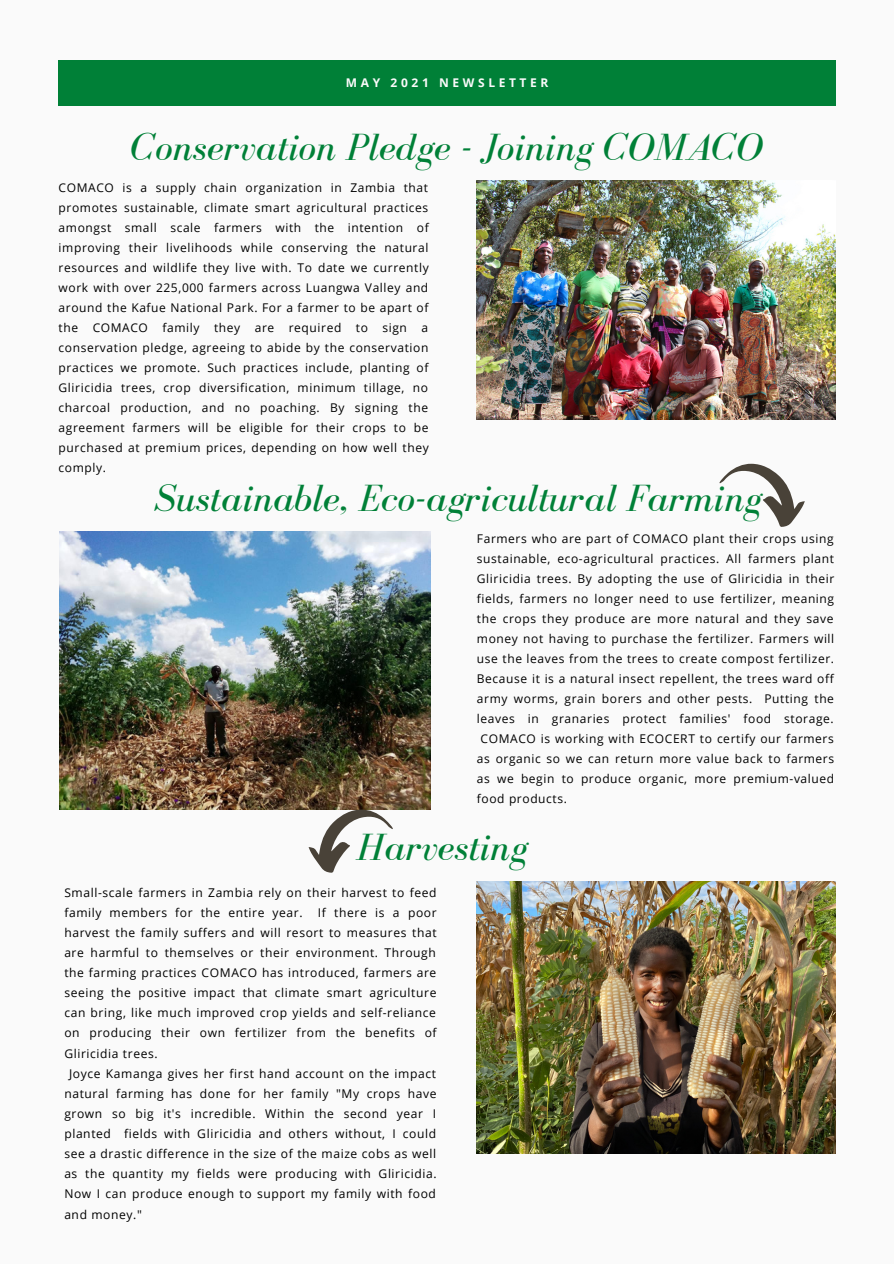
<style>
.page{position:relative;width:894px;height:1264px;background:#fff}
.page>*{position:absolute;margin:0;border:0;box-sizing:border-box;transform-origin:0 0}
.t1{font:italic 39px "Bodoni FLF";color:#008037}
.t2{font:12px/20.1px "Open Sans";letter-spacing:.05em;color:#000;text-align:justify}
.t3{font:700 12px "Open Sans";letter-spacing:.3em;color:#fafafa}
</style>
<div class="page">
<div style="left:0;top:0;width:893px;height:1263px;background:#fafafa"></div>
<div style="left:59px;top:60px;width:776px;height:45px;background:#008037"></div>
<img style="left:60px;top:531px;width:370px;height:278px">
<img style="left:477px;top:181px;width:358px;height:239px">
<img style="left:477px;top:881px;width:358px;height:272px">
<svg style="left:719px;top:464px;width:85px;height:63px"></svg>
<svg style="left:308px;top:809px;width:85px;height:63px"></svg>
<p class="t3" style="left:346px;top:74px;width:204px">MAY 2021 NEWSLETTER</p>
<p class="t1" style="left:130px;top:126px;width:634px">Conservation Pledge - Joining COMACO</p>
<p class="t2" style="left:59px;top:177px;width:371px">COMACO is a supply chain organization in Zambia that promotes sustainable, climate smart agricultural practices amongst small scale farmers with the intention of improving their livelihoods while conserving the natural resources and wildlife they live with. To date we currently work with over 225,000 farmers across Luangwa Valley and around the Kafue National Park. For a farmer to be apart of the COMACO family they are required to sign a conservation pledge, agreeing to abide by the conservation practices we promote. Such practices include, planting of Gliricidia trees, crop diversification, minimum tillage, no charcoal production, and no poaching. By signing the agreement farmers will be eligible for their crops to be purchased at premium prices, depending on how well they comply.</p>
<p class="t1" style="left:154px;top:477px;width:608px">Sustainable, Eco-agricultural Farming</p>
<p class="t2" style="left:477px;top:528px;width:358px">Farmers who are part of COMACO plant their crops using</p>
<p class="t2" style="left:477px;top:548px;width:358px">sustainable, eco-agricultural practices. All farmers plant</p>
<p class="t2" style="left:477px;top:568px;width:359px">Gliricidia trees. By adopting the use of Gliricidia in their</p>
<p class="t2" style="left:477px;top:588px;width:358px">fields, farmers no longer need to use fertilizer, meaning</p>
<p class="t2" style="left:477px;top:608px;width:358px">the crops they produce are more natural and they save</p>
<p class="t2" style="left:477px;top:628px;width:359px">money not having to purchase the fertilizer. Farmers will</p>
<p class="t2" style="left:477px;top:648px;width:358px">use the leaves from the trees to create compost fertilizer.</p>
<p class="t2" style="left:477px;top:668px;width:358px">Because it is a natural insect repellent, the trees ward off</p>
<p class="t2" style="left:477px;top:688px;width:358px">army worms, grain borers and other pests. Putting the</p>
<p class="t2" style="left:477px;top:708px;width:358px">leaves in granaries protect families' food storage.</p>
<p class="t2" style="left:480px;top:728px;width:354px">COMACO is working with ECOCERT to certify our farmers</p>
<p class="t2" style="left:477px;top:748px;width:359px">as organic so we can return more value back to farmers</p>
<p class="t2" style="left:477px;top:768px;width:359px">as we begin to produce organic, more premium-valued</p>
<p class="t2" style="left:477px;top:788px;width:91px">food products.</p>
<p class="t1" style="left:357px;top:826px;width:172px">Harvesting</p>
<p class="t2" style="left:64px;top:881px;width:373px">Small-scale farmers in Zambia rely on their harvest to feed family members for the entire year.</p>
<p class="t2" style="left:64px;top:902px;width:374px;text-indent:253px">If there is a poor harvest the family suffers and will resort to measures that are harmful to themselves or their environment. Through the farming practices COMACO has introduced, farmers are seeing the positive impact that climate smart agriculture can bring, like much improved crop yields and self-reliance on producing their own fertilizer from the benefits of Gliricidia trees.</p>
<p class="t2" style="left:64px;top:1062px;width:374px;text-indent:5px">Joyce Kamanga gives her first hand account on the impact natural farming has done for her family "My crops have grown so big it's incredible. Within the second year I planted fields with Gliricidia and others without, I could see a drastic difference in the size of the maize cobs as well as the quantity my fields were producing with Gliricidia.<br>Now I can produce enough to support my family with food and money."</p>
</div>
